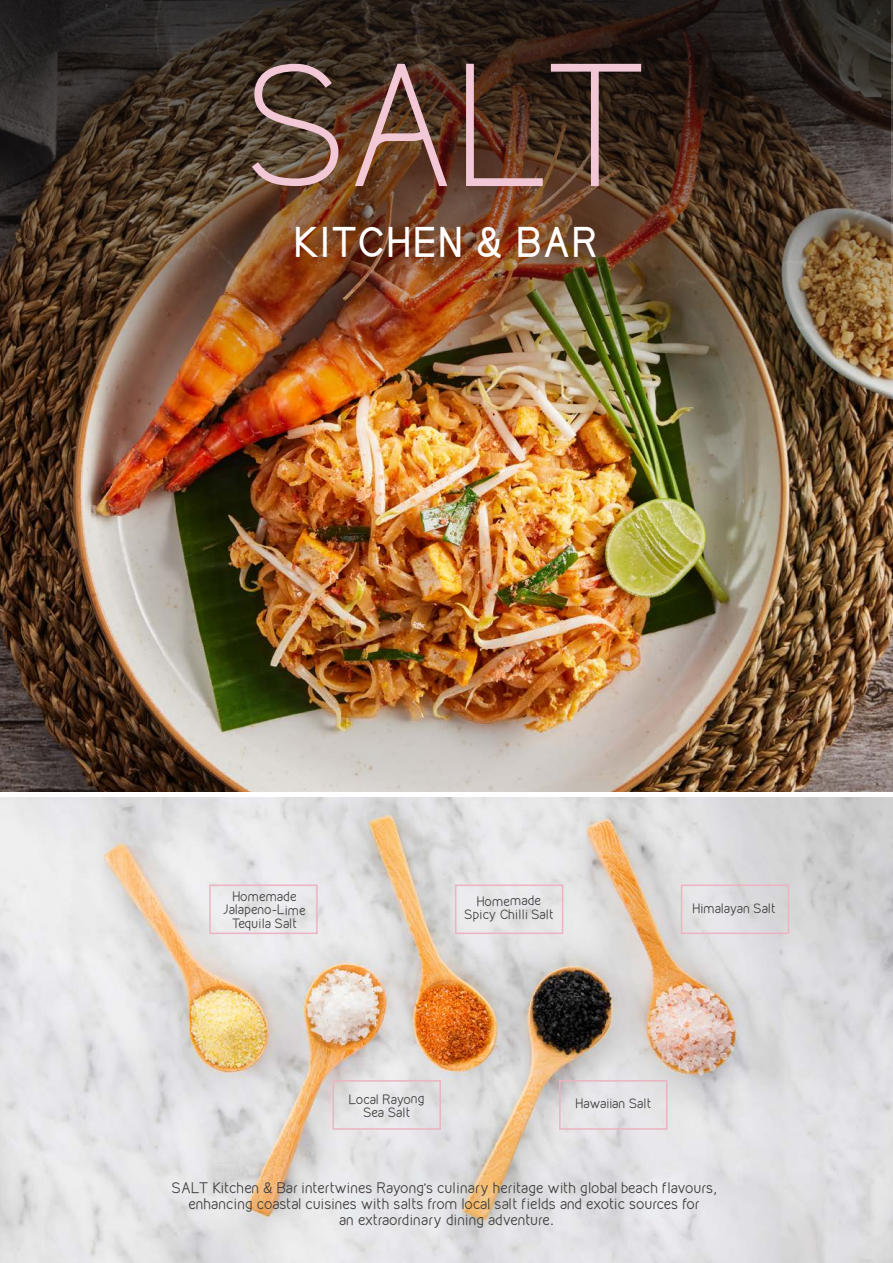
<style>
.page{position:relative;width:893px;height:1263px;background:#fff}
.page>*{position:absolute;margin:0;border:0;box-sizing:border-box;transform-origin:0 0}
.t1{font:700 36px "Kirvy";letter-spacing:.025em;color:#fff}
.t2{font:13.5px/16.2px "Kirvy";color:#3c3c3b;text-align:center}
.t3{font:12px/13.5px "Kirvy";letter-spacing:-.02em;color:#3c3c3b;text-align:center}
.s1{font-family:"Black Space"}
</style>
<div class="page">
<img style="left:0;top:0;width:893px;height:792px">
<svg style="left:252px;top:64px;width:86px;height:122px"></svg>
<svg style="left:355px;top:64px;width:92px;height:122px"></svg>
<svg style="left:466px;top:64px;width:77px;height:122px"></svg>
<svg style="left:551px;top:64px;width:90px;height:122px"></svg>
<img style="left:0;top:797px;width:893px;height:466px">
<div style="left:209px;top:884px;width:109px;height:50px;border:2px solid #edb3c1"></div>
<div style="left:455px;top:884px;width:108px;height:50px;border:2px solid #edb3c1"></div>
<div style="left:681px;top:884px;width:108px;height:50px;border:2px solid #edb3c1"></div>
<div style="left:559px;top:1080px;width:108px;height:50px;border:2px solid #edb3c1"></div>
<div style="left:332px;top:1080px;width:109px;height:50px;border:2px solid #edb3c1"></div>
<h1 class="t1" style="left:294px;top:220px;width:306px">KITCHEN &amp; BAR</h1>
<p class="t3" style="left:223px;top:889px;width:84px">Homemade<br>Jalapeno-Lime<br>Tequila Salt</p>
<p class="t3" style="left:465px;top:894px;width:91px">Homemade<br>Spicy Chilli Salt</p>
<p class="t3" style="left:692px;top:901px;width:85px">Himalayan Salt</p>
<p class="t3" style="left:349px;top:1092px;width:77px">Local Rayong<br>Sea Salt</p>
<p class="t3" style="left:575px;top:1097px;width:77px">Hawaiian Salt</p>
<p class="t2" style="left:172px;top:1180px;width:546px">SALT Kitchen &amp; Bar intertwines Rayong<span class="s1">’</span>s culinary heritage with global beach flavours, enhancing coastal cuisines with salts from local salt fields and exotic sources for<br>an extraordinary dining adventure.</p>
</div>
